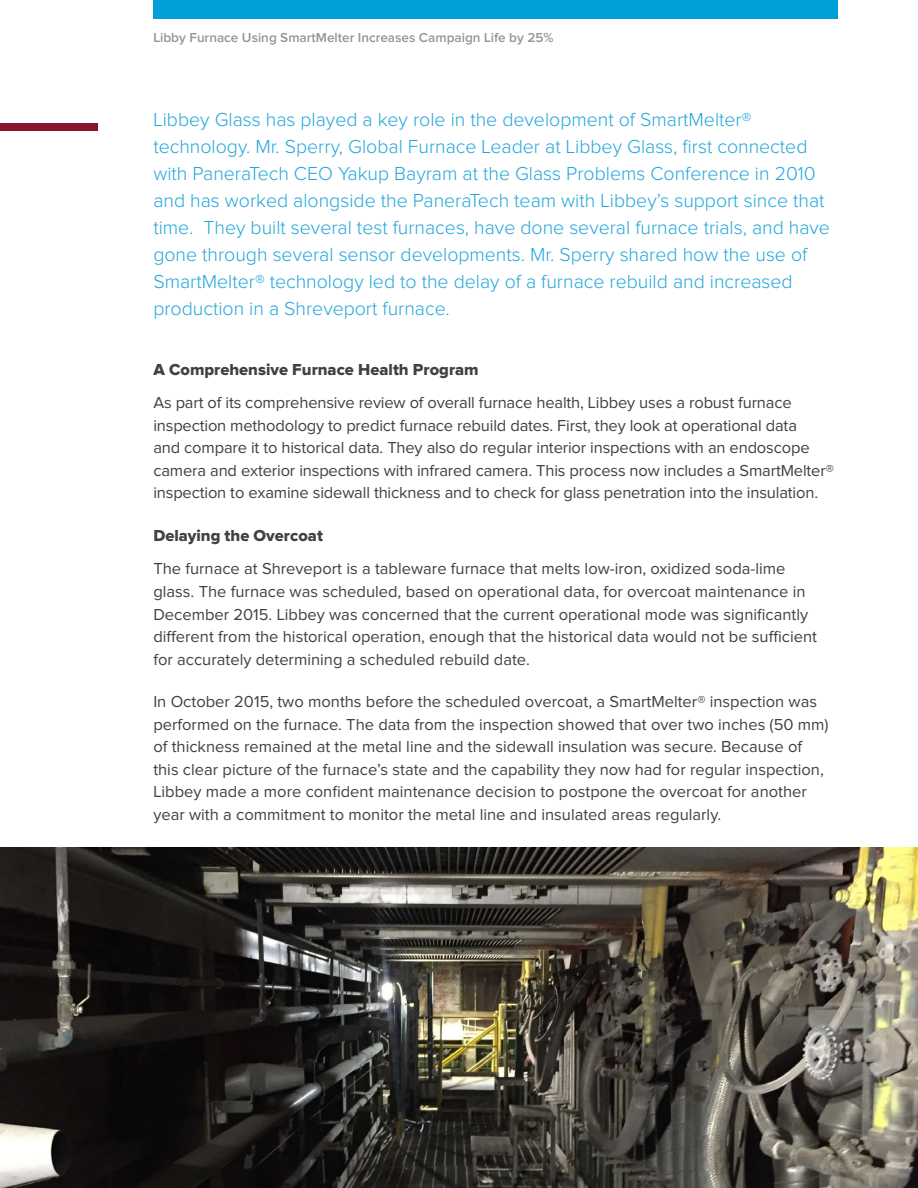
<style>
.page{position:relative;width:918px;height:1188px;background:#fff}
.page>*{position:absolute;margin:0;border:0;box-sizing:border-box;transform-origin:0 0}
.t1{font:300 19.5px/27px "Proxima Nova";color:#22a6da}
.t2{font:16.5px/22.5px "Proxima Nova";color:#414042}
.t3{font:16.5px "Proxima Nova Extrabld";color:#414042}
.t4{font:600 13.5px "Proxima Nova";color:#939598}
</style>
<div class="page">
<div style="left:153px;top:0;width:685px;height:19px;background:#009fd7"></div>
<div style="left:0;top:124px;width:98px;height:7px;background:#87162a"></div>
<img style="left:0;top:847px;width:918px;height:341px">
<p class="t4" style="left:153px;top:31px;width:402px">Libby Furnace Using SmartMelter Increases Campaign Life by 25%</p>
<p class="t1" style="left:153px;top:107px;width:678px">Libbey Glass has played a key role in the development of SmartMelter® technology. Mr. Sperry, Global Furnace Leader at Libbey Glass, first connected with PaneraTech CEO Yakup Bayram at the Glass Problems Conference in 2010 and has worked alongside the PaneraTech team with Libbey’s support since that time. They built several test furnaces, have done several furnace trials, and have gone through several sensor developments. Mr. Sperry shared how the use of SmartMelter® technology led to the delay of a furnace rebuild and increased production in a Shreveport furnace.</p>
<p class="t3" style="left:153px;top:362px;width:327px">A Comprehensive Furnace Health Program</p>
<p class="t2" style="left:153px;top:392px;width:682px">As part of its comprehensive review of overall furnace health, Libbey uses a robust furnace inspection methodology to predict furnace rebuild dates. First, they look at operational data<br>and compare it to historical data. They also do regular interior inspections with an endoscope camera and exterior inspections with infrared camera. This process now includes a SmartMelter® inspection to examine sidewall thickness and to check for glass penetration into the insulation.</p>
<p class="t3" style="left:153px;top:528px;width:171px">Delaying the Overcoat</p>
<p class="t2" style="left:153px;top:558px;width:665px">The furnace at Shreveport is a tableware furnace that melts low-iron, oxidized soda-lime glass. The furnace was scheduled, based on operational data, for overcoat maintenance in December 2015. Libbey was concerned that the current operational mode was significantly different from the historical operation, enough that the historical data would not be sufficient for accurately determining a scheduled rebuild date.</p>
<p class="t2" style="left:153px;top:691px;width:677px">In October 2015, two months before the scheduled overcoat, a SmartMelter® inspection was performed on the furnace. The data from the inspection showed that over two inches (50 mm) of thickness remained at the metal line and the sidewall insulation was secure. Because of this clear picture of the furnace’s state and the capability they now had for regular inspection, Libbey made a more confident maintenance decision to postpone the overcoat for another year with a commitment to monitor the metal line and insulated areas regularly.</p>
</div>
